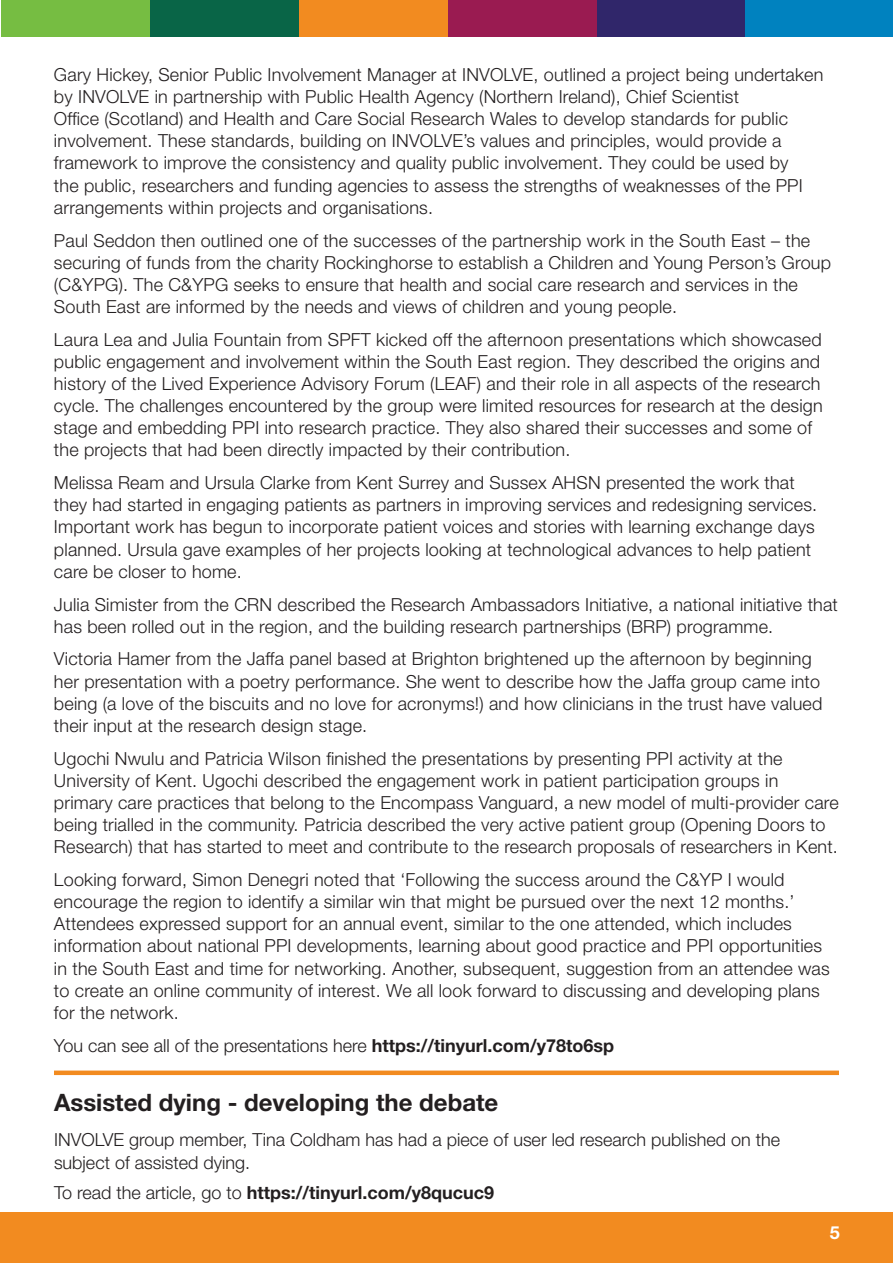
<style>
.page{position:relative;width:893px;height:1263px;background:#fff}
.page>*{position:absolute;margin:0;border:0;box-sizing:border-box;transform-origin:0 0}
.t1{font:700 24px "Helvetica Neue LT Std";color:#231f20}
.t2{font:300 18px/22.2px "Helvetica Neue LT Std";letter-spacing:.01em;color:#231f20}
.t3{font:700 18px "Helvetica Neue LT Std";color:#231f20}
.t4{font:700 18px "Helvetica Neue LT Std";color:#fff}
.s1{font-weight:700}
.s2{font-weight:300}
</style>
<div class="page">
<div style="left:1px;top:0;width:149px;height:37px;background:#76bd42"></div>
<div style="left:150px;top:0;width:149px;height:37px;background:#096547"></div>
<div style="left:299px;top:0;width:149px;height:37px;background:#f28b20"></div>
<div style="left:448px;top:0;width:149px;height:37px;background:#9a1b51"></div>
<div style="left:597px;top:0;width:148px;height:37px;background:#30266a"></div>
<div style="left:745px;top:0;width:148px;height:37px;background:#0082bf"></div>
<hr style="left:0;top:0;width:1px;height:37px;background:#0082bf">
<div style="left:0;top:1213px;width:893px;height:50px;background:#f28b20"></div>
<div style="left:54px;top:1070px;width:785px;height:5px;background:#f28b20"></div>
<p class="t2" style="left:54px;top:63px;width:771px">Gary Hickey, Senior Public Involvement Manager at INVOLVE, outlined a project being undertaken by INVOLVE in partnership with Public Health Agency (Northern Ireland), Chief Scientist<br>Office (Scotland) and Health and Care Social Research Wales to develop standards for public involvement. These standards, building on INVOLVE’s values and principles, would provide a framework to improve the consistency and quality public involvement. They could be used by<br>the public, researchers and funding agencies to assess the strengths of weaknesses of the PPI arrangements within projects and organisations.</p>
<p class="t2" style="left:54px;top:229px;width:778px">Paul Seddon then outlined one of the successes of the partnership work in the South East – the securing of funds from the charity Rockinghorse to establish a Children and Young Person’s Group (C&amp;YPG). The C&amp;YPG seeks to ensure that health and social care research and services in the South East are informed by the needs and views of children and young people.</p>
<p class="t2" style="left:54px;top:328px;width:770px">Laura Lea and Julia Fountain from SPFT kicked off the afternoon presentations which showcased public engagement and involvement within the South East region. They described the origins and history of the Lived Experience Advisory Forum (LEAF) and their role in all aspects of the research cycle. The challenges encountered by the group were limited resources for research at the design stage and embedding PPI into research practice. They also shared their successes and some of the projects that had been directly impacted by their contribution.</p>
<p class="t2" style="left:54px;top:471px;width:765px">Melissa Ream and Ursula Clarke from Kent Surrey and Sussex AHSN presented the work that they had started in engaging patients as partners in improving services and redesigning services.<br>Important work has begun to incorporate patient voices and stories with learning exchange days planned. Ursula gave examples of her projects looking at technological advances to help patient care be closer to home.</p>
<p class="t2" style="left:54px;top:593px;width:785px">Julia Simister from the CRN described the Research Ambassadors Initiative, a national initiative that has been rolled out in the region, and the building research partnerships (BRP) programme.</p>
<p class="t2" style="left:54px;top:647px;width:770px">Victoria Hamer from the Jaffa panel based at Brighton brightened up the afternoon by beginning her presentation with a poetry performance. She went to describe how the Jaffa group came into being (a love of the biscuits and no love for acronyms!) and how clinicians in the trust have valued their input at the research design stage.</p>
<p class="t2" style="left:54px;top:747px;width:786px">Ugochi Nwulu and Patricia Wilson finished the presentations by presenting PPI activity at the University of Kent. Ugochi described the engagement work in patient participation groups in primary care practices that belong to the Encompass Vanguard, a new model of multi-provider care being trialled in the community. Patricia described the very active patient group (Opening Doors to Research) that has started to meet and contribute to the research proposals of researchers in Kent.</p>
<p class="t2" style="left:54px;top:868px;width:777px">Looking forward, Simon Denegri noted that ‘Following the success around the C&amp;YP I would encourage the region to identify a similar win that might be pursued over the next 12 months.’ Attendees expressed support for an annual event, similar to the one attended, which includes information about national PPI developments, learning about good practice and PPI opportunities in the South East and time for networking. Another, subsequent, suggestion from an attendee was to create an online community of interest. We all look forward to discussing and developing plans for the network.</p>
<p class="t2" style="left:54px;top:1034px;width:562px">You can see all of the presentations here <span class="s1">https://tinyurl.com/y78to6sp</span></p>
<h1 class="t1" style="left:54px;top:1088px;width:446px">Assisted dying - developing the debate</h1>
<p class="t2" style="left:54px;top:1128px;width:728px">INVOLVE group member, Tina Coldham has had a piece of user led research published on the subject of assisted dying.</p>
<p class="t3" style="left:54px;top:1181px;width:442px"><span class="s2">To read the article, go to</span> https://tinyurl.com/y8qucuc9</p>
<p class="t4" style="left:830px;top:1221px;width:12px">5</p>
</div>
